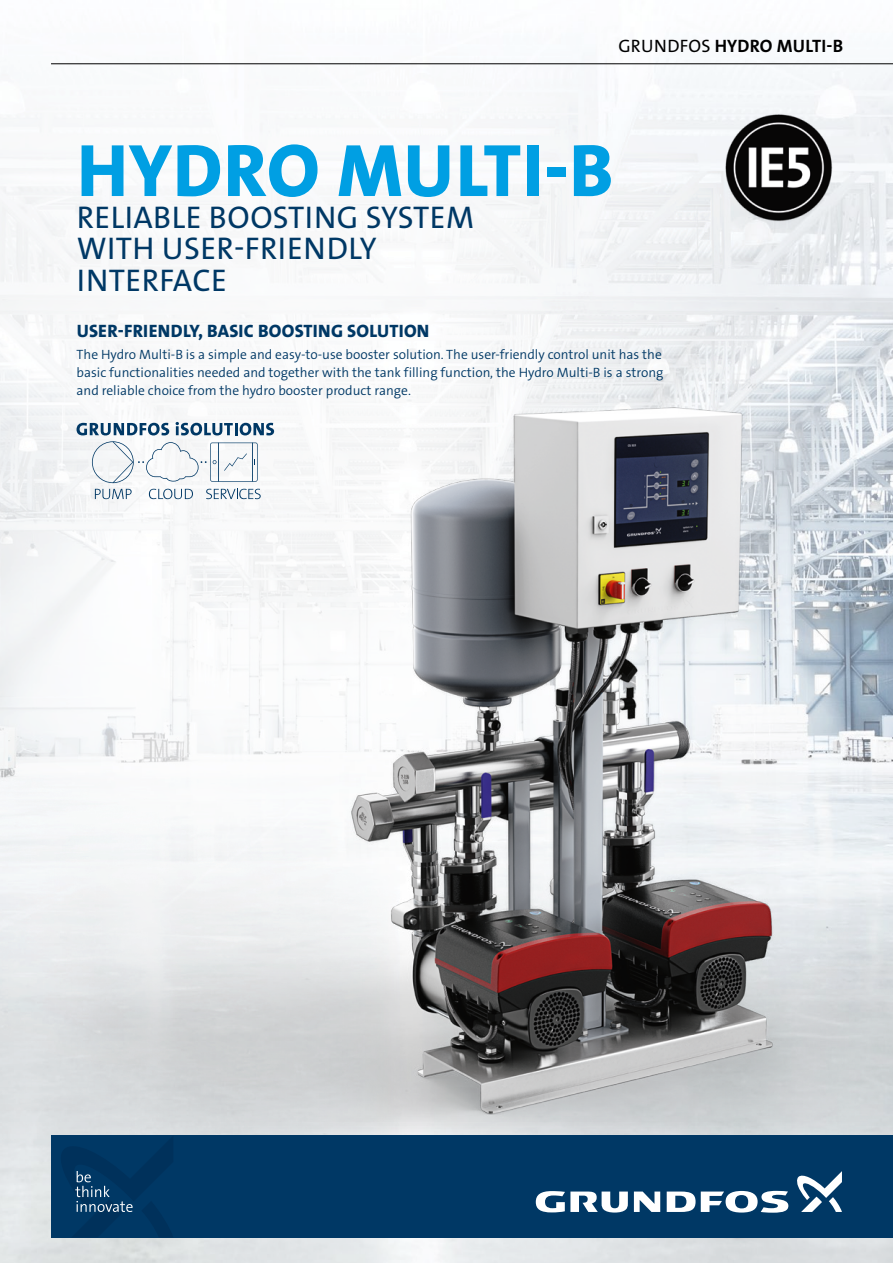
<style>
.page{position:relative;width:893px;height:1263px;background:#fff}
.page>*{position:absolute;margin:0;border:0;box-sizing:border-box;transform-origin:0 0}
.t1{font:75px "Grundfos The Sans V2 OT 8 XB";letter-spacing:.01em;color:#009fe3}
.t2{font:31.5px/31.5px "Grundfos The Sans V2 OT 5 R";letter-spacing:.015em;color:#003865}
.t3{font:18px "Grundfos The Sans V2 OT 8 XB";letter-spacing:.015em;color:#003865}
.t4{font:18px "Grundfos The Sans V2 OT 7 B";letter-spacing:.01em;color:#000}
.t5{font:13.5px/18px "Grundfos The Sans V2 OT 4 SL";color:#003865;text-align:justify}
.s1{font-family:"Grundfos The Sans V2 OT 5 R"}
</style>
<div class="page">
<img style="left:0;top:1186px;width:893px;height:77px">
<svg style="left:0;top:62px;width:844px;height:69px"></svg>
<svg style="left:0;top:131px;width:893px;height:231px"></svg>
<img style="left:0;top:362px;width:893px;height:824px">
<svg style="left:77px;top:423px;width:92px;height:12px"></svg>
<svg style="left:176px;top:422px;width:98px;height:13px"></svg>
<svg style="left:206px;top:489px;width:55px;height:10px"></svg>
<svg style="left:149px;top:489px;width:44px;height:10px"></svg>
<svg style="left:95px;top:489px;width:37px;height:10px"></svg>
<svg style="left:92px;top:441px;width:166px;height:42px"></svg>
<img style="left:711px;top:114px;width:132px;height:109px">
<div style="left:51px;top:1135px;width:842px;height:102px;background:#003865"></div>
<svg style="left:634px;top:1191px;width:26px;height:21px"></svg>
<svg style="left:536px;top:1191px;width:92px;height:21px"></svg>
<svg style="left:667px;top:1191px;width:121px;height:22px"></svg>
<svg style="left:797px;top:1171px;width:45px;height:41px"></svg>
<svg style="left:75px;top:1171px;width:58px;height:41px"></svg>
<hr style="left:51px;top:63px;width:842px;height:1px;background:#000">
<h3 class="t4" style="left:618px;top:34px;width:226px"><span class="s1">GRUNDFOS</span> HYDRO MULTI-B</h3>
<h1 class="t1" style="left:77px;top:123px;width:538px">HYDRO MULTI-B</h1>
<h2 class="t2" style="left:77px;top:201px;width:399px">RELIABLE BOOSTING SYSTEM<br>WITH USER-FRIENDLY<br>INTERFACE</h2>
<h3 class="t3" style="left:77px;top:320px;width:354px">USER-FRIENDLY, BASIC BOOSTING SOLUTION</h3>
<p class="t5" style="left:77px;top:346px;width:588px">The Hydro Multi-B is a simple and easy-to-use booster solution. The user-friendly control unit has the basic functionalities needed and together with the tank filling function, the Hydro Multi-B is a strong and reliable choice from the hydro booster product range.</p>
</div>
